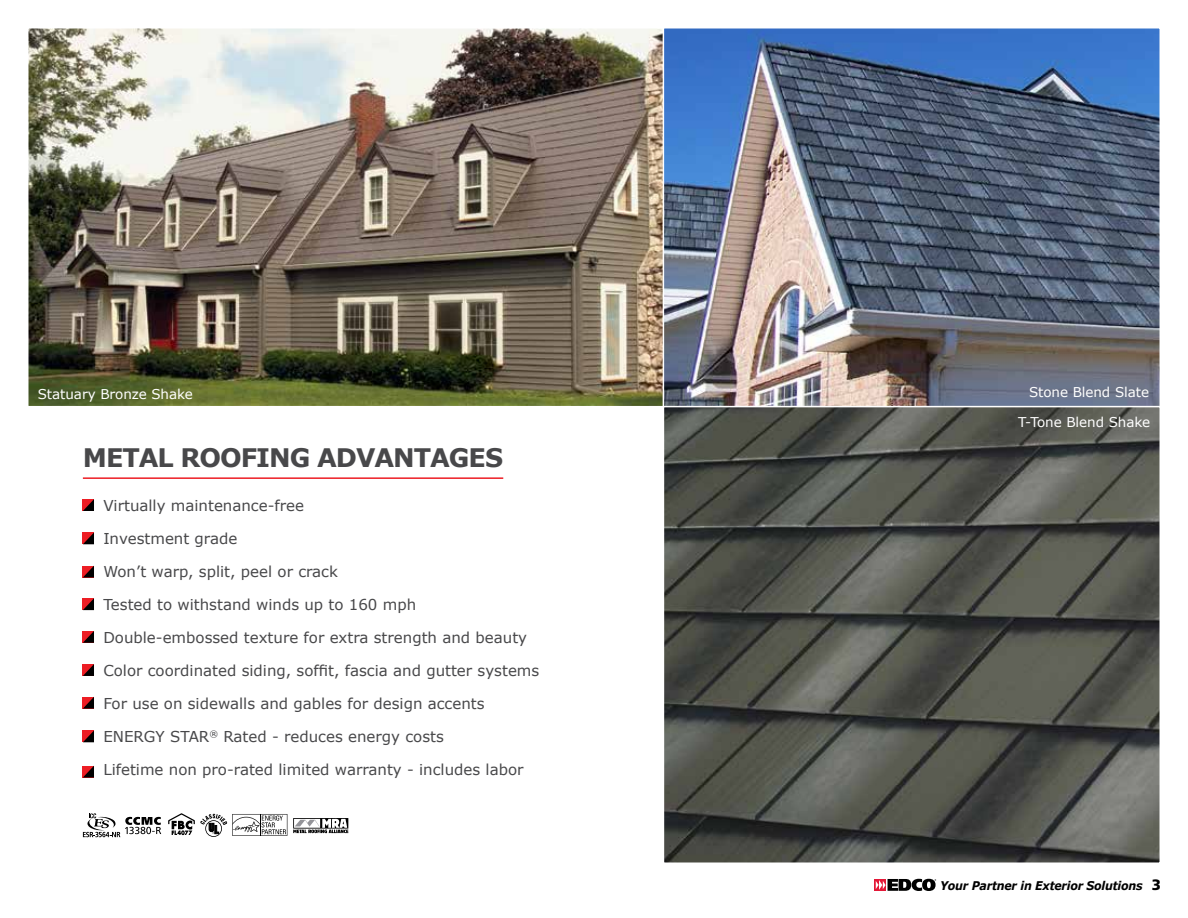
<style>
.page{position:relative;width:1188px;height:918px;background:#fff}
.page>*{position:absolute;margin:0;border:0;box-sizing:border-box;transform-origin:0 0}
.t1{font:700 25.5px "Verdana";letter-spacing:-.04em;color:#48484a}
.t2{font:15px "Verdana";color:#48484a}
.t3{font:13.5px/29.5px "Verdana";letter-spacing:-.005em;color:#fff;text-align:right}
.t4{font:italic 700 12px "Verdana";letter-spacing:-.02em;color:#000;scale:.92 1}
.s1{font-family:"Frutiger LT Std";font-weight:900;font-style:normal;font-size:15px}
</style>
<div class="page">
<hr style="left:83px;top:477px;width:420px;height:2px;background:#ed1d24">
<img style="left:30px;top:30px;width:633px;height:374px">
<img style="left:666px;top:30px;width:492px;height:376px">
<img style="left:666px;top:409px;width:492px;height:452px">
<div style="left:663px;top:406px;width:498px;height:458px;border:2px solid #fff"></div>
<svg style="left:875px;top:879px;width:1px;height:12px"></svg>
<svg style="left:876px;top:879px;width:60px;height:12px"></svg>
<svg style="left:83px;top:499px;width:11px;height:12px"></svg>
<div style="left:83px;top:532px;width:11px;height:12px;background:#ed1d24"></div>
<svg style="left:83px;top:533px;width:11px;height:11px"></svg>
<svg style="left:83px;top:566px;width:11px;height:11px"></svg>
<svg style="left:83px;top:598px;width:11px;height:12px"></svg>
<svg style="left:83px;top:631px;width:11px;height:12px"></svg>
<svg style="left:83px;top:664px;width:11px;height:12px"></svg>
<svg style="left:83px;top:697px;width:11px;height:12px"></svg>
<div style="left:83px;top:730px;width:11px;height:12px;background:#ed1d24"></div>
<svg style="left:83px;top:731px;width:11px;height:11px"></svg>
<svg style="left:83px;top:766px;width:11px;height:12px"></svg>
<svg style="left:168px;top:813px;width:119px;height:24px"></svg>
<div style="left:292px;top:820px;width:57px;height:16px;background:linear-gradient(to right,#fff,#fff)"></div>
<svg style="left:293px;top:818px;width:55px;height:15px"></svg>
<svg style="left:83px;top:813px;width:78px;height:24px"></svg>
<p class="t3" style="left:38px;top:379px;width:157px">Statuary Bronze Shake</p>
<p class="t3" style="left:1018px;top:377px;width:134px">Stone Blend Slate<br>T-Tone Blend Shake</p>
<h1 class="t1" style="left:83px;top:439px;width:422px">METAL ROOFING ADVANTAGES</h1>
<p class="t2" style="left:103px;top:495px;width:202px">Virtually maintenance-free</p>
<p class="t2" style="left:103px;top:528px;width:136px">Investment grade</p>
<p class="t2" style="left:103px;top:561px;width:236px">Won’t warp, split, peel or crack</p>
<p class="t2" style="left:103px;top:594px;width:314px">Tested to withstand winds up to 160 mph</p>
<p class="t2" style="left:103px;top:627px;width:425px">Double-embossed texture for extra strength and beauty</p>
<p class="t2" style="left:103px;top:660px;width:438px">Color coordinated siding, soffit, fascia and gutter systems</p>
<p class="t2" style="left:103px;top:693px;width:383px">For use on sidewalls and gables for design accents</p>
<p class="t2" style="left:103px;top:726px;width:342px">ENERGY STAR<sup>®</sup> Rated - reduces energy costs</p>
<p class="t2" style="left:103px;top:759px;width:422px">Lifetime non pro-rated limited warranty - includes labor</p>
<p class="t4" style="left:940px;top:877px;width:242px">Your Partner in Exterior Solutions <span class="s1">3</span></p>
</div>
